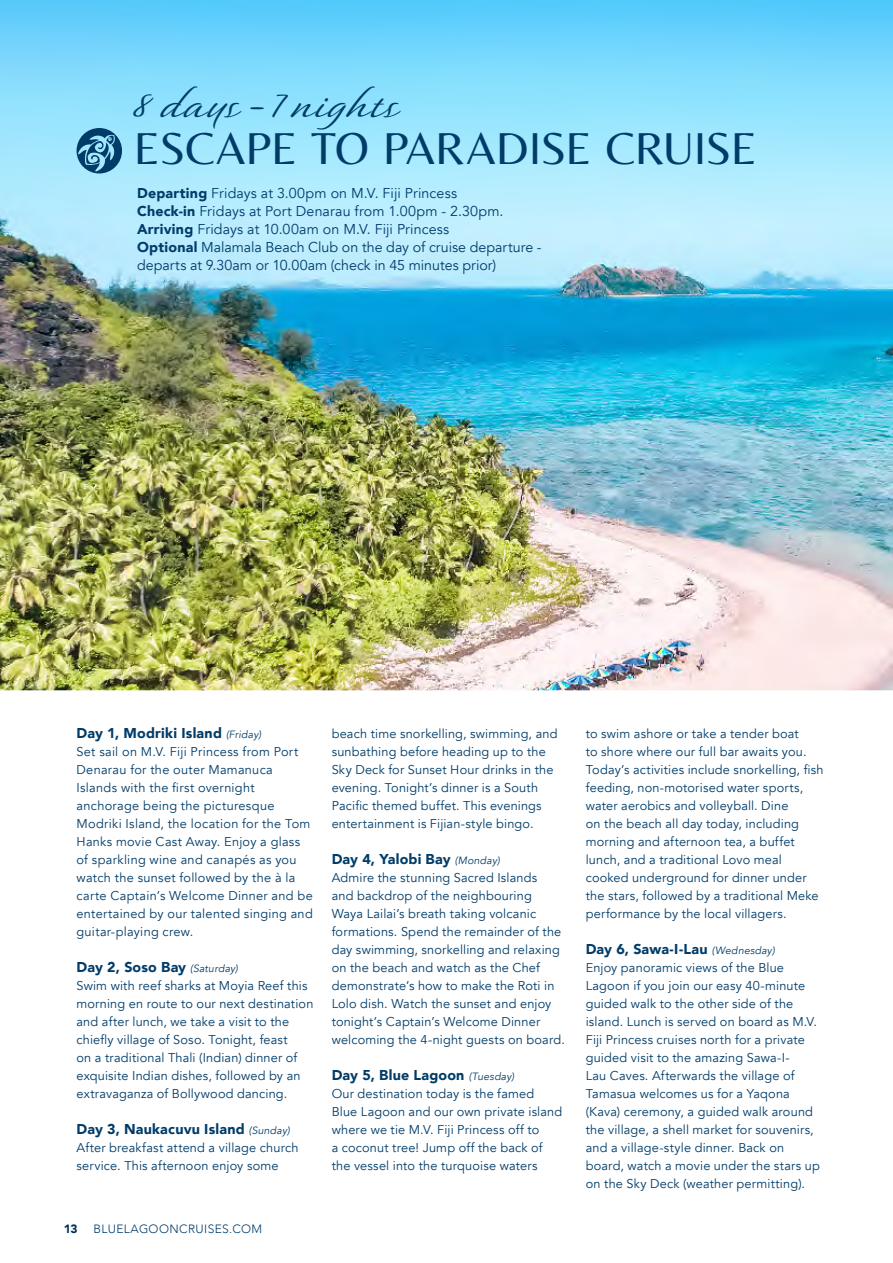
<style>
.page{position:relative;width:893px;height:1263px;background:#fff}
.page>*{position:absolute;margin:0;border:0;box-sizing:border-box;transform-origin:0 0}
.t1{font:46.5px "Belleza";letter-spacing:-.005em;color:#013c69}
.Body_copy{font:42px "P22 Sweepy Pro";letter-spacing:.02em;color:#013c69}
.Body_copy-2{font:14.25px/18px "Avenir";letter-spacing:.005em;color:#013c69}
.Subheading{font:900 14.25px "Avenir";letter-spacing:.015em;color:#013c69}
.Subheading-2{font:12.75px/18px "Avenir";letter-spacing:.015em;color:#013c69}
.bullet_points{font:300 12px "Avenir";letter-spacing:.03em;color:#013c69}
.t2{font:900 12px "Avenir";color:#003158}
.s1{font-weight:900}
.s2{font-weight:400;font-style:italic;font-size:10.5px}
</style>
<div class="page">
<img style="left:0;top:0;width:893px;height:690px">
<svg style="left:77px;top:128px;width:45px;height:45px"></svg>
<p class="Body_copy" style="left:135px;top:82px;width:266px">8 days - 7 nights</p>
<p class="t1" style="left:134px;top:121px;width:624px">ESCAPE TO PARADISE CRUISE</p>
<p class="Body_copy-2" style="left:137px;top:184px;width:406px"><span class="s1">Departing</span> Fridays at 3.00pm on M.V. Fiji Princess<br><span class="s1">Check-in</span> Fridays at Port Denarau from 1.00pm - 2.30pm.<br><span class="s1">Arriving</span> Fridays at 10.00am on M.V. Fiji Princess<br><span class="s1">Optional</span> Malamala Beach Club on the day of cruise departure - departs at 9.30am or 10.00am (check in 45 minutes prior)</p>
<p class="Subheading" style="left:77px;top:721px;width:186px">Day 1, Modriki Island <span class="s2">(Friday)</span></p>
<p class="Subheading-2" style="left:77px;top:743px;width:238px">Set sail on M.V. Fiji Princess from Port Denarau for the outer Mamanuca Islands with the first overnight anchorage being the picturesque Modriki Island, the location for the Tom Hanks movie Cast Away. Enjoy a glass of sparkling wine and canapés as you watch the sunset followed by the à la carte Captain’s Welcome Dinner and be entertained by our talented singing and guitar-playing crew.</p>
<p class="Subheading" style="left:77px;top:955px;width:163px">Day 2, Soso Bay <span class="s2">(Saturday)</span></p>
<p class="Subheading-2" style="left:77px;top:977px;width:238px">Swim with reef sharks at Moyia Reef this morning en route to our next destination and after lunch, we take a visit to the chiefly village of Soso. Tonight, feast<br>on a traditional Thali (Indian) dinner of exquisite Indian dishes, followed by an extravaganza of Bollywood dancing.</p>
<p class="Subheading" style="left:77px;top:1117px;width:215px">Day 3, Naukacuvu Island <span class="s2">(Sunday)</span></p>
<p class="Subheading-2" style="left:77px;top:1139px;width:224px">After breakfast attend a village church service. This afternoon enjoy some</p>
<p class="Subheading-2" style="left:332px;top:725px;width:227px">beach time snorkelling, swimming, and sunbathing before heading up to the Sky Deck for Sunset Hour drinks in the evening. Tonight’s dinner is a South Pacific themed buffet. This evenings entertainment is Fijian-style bingo.</p>
<p class="Subheading" style="left:332px;top:847px;width:170px">Day 4, Yalobi Bay <span class="s2">(Monday)</span></p>
<p class="Subheading-2" style="left:332px;top:869px;width:235px">Admire the stunning Sacred Islands<br>and backdrop of the neighbouring Waya Lailai’s breath taking volcanic formations. Spend the remainder of the day swimming, snorkelling and relaxing on the beach and watch as the Chef demonstrate’s how to make the Roti in Lolo dish. Watch the sunset and enjoy tonight’s Captain’s Welcome Dinner welcoming the 4-night guests on board.</p>
<p class="Subheading" style="left:332px;top:1063px;width:184px">Day 5, Blue Lagoon <span class="s2">(Tuesday)</span></p>
<p class="Subheading-2" style="left:332px;top:1085px;width:232px">Our destination today is the famed Blue Lagoon and our own private island where we tie M.V. Fiji Princess off to<br>a coconut tree! Jump off the back of the vessel into the turquoise waters</p>
<p class="t2" style="left:64px;top:1219px;width:15px">13</p>
<p class="bullet_points" style="left:94px;top:1222px;width:170px">BLUELAGOONCRUISES.COM</p>
<p class="Subheading-2" style="left:586px;top:725px;width:239px">to swim ashore or take a tender boat<br>to shore where our full bar awaits you.<br>Today’s activities include snorkelling, fish feeding, non-motorised water sports, water aerobics and volleyball. Dine<br>on the beach all day today, including morning and afternoon tea, a buffet lunch, and a traditional Lovo meal cooked underground for dinner under the stars, followed by a traditional Meke performance by the local villagers.</p>
<p class="Subheading" style="left:586px;top:937px;width:191px">Day 6, Sawa-I-Lau <span class="s2">(Wednesday)</span></p>
<p class="Subheading-2" style="left:586px;top:959px;width:236px">Enjoy panoramic views of the Blue Lagoon if you join our easy 40-minute guided walk to the other side of the island. Lunch is served on board as M.V.<br>Fiji Princess cruises north for a private guided visit to the amazing Sawa-I-<br>Lau Caves. Afterwards the village of Tamasua welcomes us for a Yaqona (Kava) ceremony, a guided walk around the village, a shell market for souvenirs, and a village-style dinner. Back on board, watch a movie under the stars up on the Sky Deck (weather permitting).</p>
</div>
